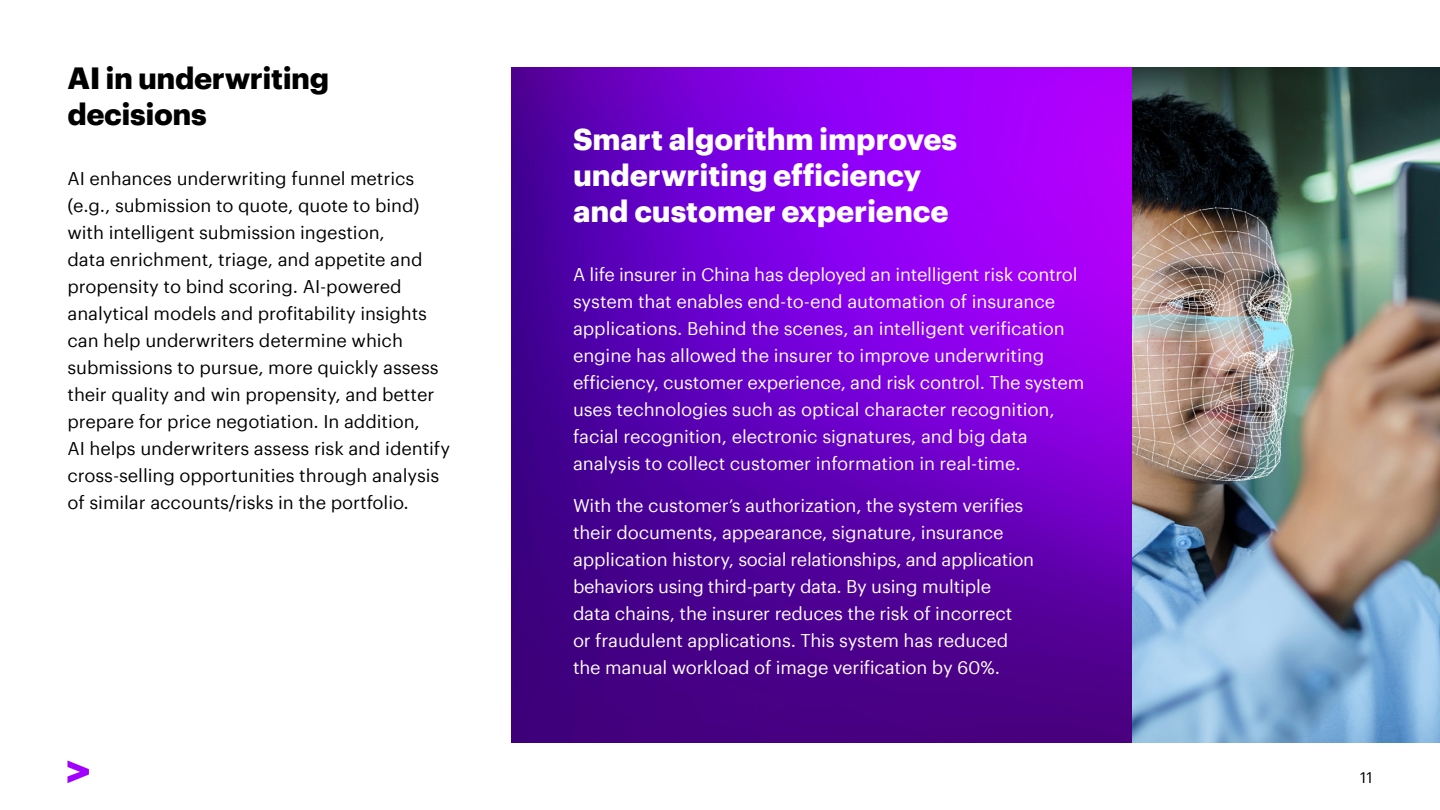
<style>
.page{position:relative;width:1440px;height:810px;background:#fff}
.page>*{position:absolute;margin:0;border:0;box-sizing:border-box;transform-origin:0 0}
.t1{font:700 30px/36px "Graphik";letter-spacing:-.005em;color:#fff}
.t2{font:700 30px/36px "Graphik";letter-spacing:-.015em;color:#000}
.t3{font:18px/27px "Graphik";letter-spacing:-.01em;color:#fff}
.t4{font:18px/27px "Graphik";letter-spacing:-.005em;color:#000}
.t5{font:15px "Graphik";color:#000}
</style>
<div class="page">
<img style="left:512px;top:68px;width:928px;height:674px">
<svg style="left:68px;top:761px;width:21px;height:22px"></svg>
<h1 class="t2" style="left:68px;top:62px;width:263px">AI in underwriting decisions</h1>
<p class="t4" style="left:68px;top:166px;width:384px">AI enhances underwriting funnel metrics (e.g., submission to quote, quote to bind) with intelligent submission ingestion,<br>data enrichment, triage, and appetite and propensity to bind scoring. AI-powered analytical models and profitability insights can help underwriters determine which submissions to pursue, more quickly assess their quality and win propensity, and better prepare for price negotiation. In addition,<br>AI helps underwriters assess risk and identify cross-selling opportunities through analysis of similar accounts/risks in the portfolio.</p>
<h1 class="t1" style="left:573px;top:123px;width:386px">Smart algorithm improves underwriting efficiency and customer experience</h1>
<p class="t3" style="left:573px;top:262px;width:513px">A life insurer in China has deployed an intelligent risk control system that enables end-to-end automation of insurance applications. Behind the scenes, an intelligent verification engine has allowed the insurer to improve underwriting efficiency, customer experience, and risk control. The system uses technologies such as optical character recognition, facial recognition, electronic signatures, and big data analysis to collect customer information in real-time.</p>
<p class="t3" style="left:573px;top:490px;width:463px">With the customer’s authorization, the system verifies their documents, appearance, signature, insurance application history, social relationships, and application behaviors using third-party data. By using multiple<br>data chains, the insurer reduces the risk of incorrect or fraudulent applications. This system has reduced the manual workload of image verification by 60%.</p>
<p class="t5" style="left:1360px;top:771px;width:14px">11</p>
</div>
